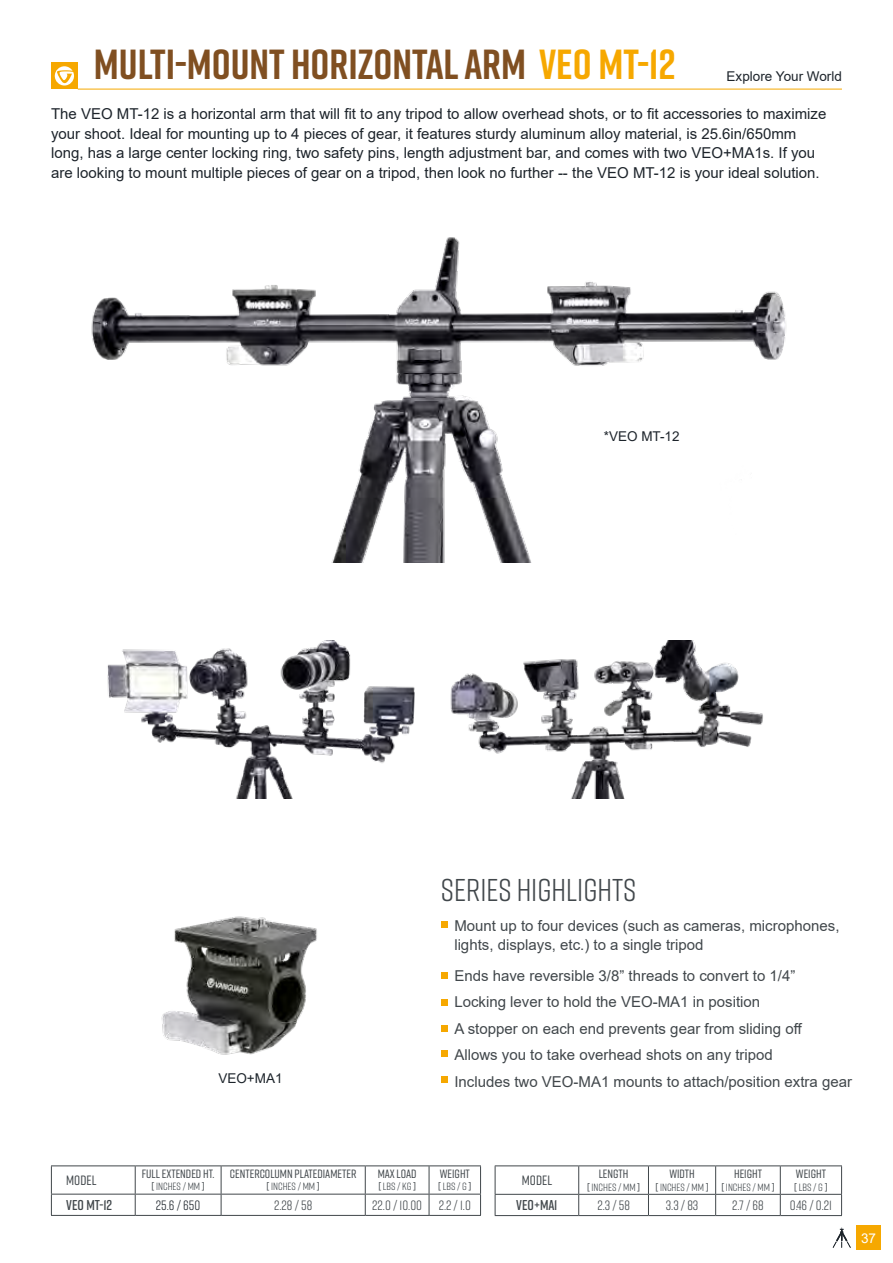
<style>
.page{position:relative;width:893px;height:1263px;background:#fff}
.page>*{position:absolute;margin:0;border:0;box-sizing:border-box;transform-origin:0 0}
.t1{font:700 42px "Rift";color:#804f21}
.t2{font:31.5px "Rift";color:#41474b}
.t3{font:15px/19.5px "Arial";color:#1d242b}
.t4{font:15px/26.4px "Arial";color:#41474b}
.t5{font:600 14.25px "Rift";color:#41474b}
.t6{font:13.5px "Rift";color:#41474b}
.t7{font:13.5px "Arial";color:#1d242b}
.t8{font:500 13.5px "Rift";color:#41474b}
.t9{font:13.5px "Rift";color:#1d242b}
.t10{font:13.5px "Arial";color:#fff}
.t11{font:500 12px "Rift";color:#41474b}
.t12{font:10.5px "Rift";color:#41474b}
.s1{color:#f6a800}
.s2{font-weight:500}
</style>
<div class="page">
<svg style="left:833px;top:1227px;width:18px;height:21px"></svg>
<div style="left:856px;top:1225px;width:25px;height:25px;background:#f6a800"></div>
<div style="left:51px;top:63px;width:27px;height:26px;background:#f6a800"></div>
<hr style="left:78px;top:89px;width:764px;height:1px;background:#f6a800">
<svg style="left:55px;top:66px;width:19px;height:20px"></svg>
<hr style="left:51px;top:1165px;width:84px;height:1px;background:#41474b">
<hr style="left:135px;top:1165px;width:86px;height:1px;background:#41474b">
<hr style="left:221px;top:1165px;width:144px;height:1px;background:#41474b">
<hr style="left:365px;top:1165px;width:64px;height:1px;background:#41474b">
<hr style="left:429px;top:1165px;width:52px;height:1px;background:#41474b">
<hr style="left:51px;top:1194px;width:84px;height:1px;background:#41474b">
<svg style="left:51px;top:1166px;width:1px;height:49px"></svg>
<hr style="left:135px;top:1194px;width:86px;height:1px;background:#41474b">
<svg style="left:135px;top:1166px;width:1px;height:49px"></svg>
<hr style="left:221px;top:1194px;width:144px;height:1px;background:#41474b">
<svg style="left:221px;top:1166px;width:1px;height:49px"></svg>
<hr style="left:365px;top:1194px;width:64px;height:1px;background:#41474b">
<svg style="left:365px;top:1166px;width:1px;height:49px"></svg>
<hr style="left:429px;top:1194px;width:52px;height:1px;background:#41474b">
<svg style="left:429px;top:1166px;width:1px;height:49px"></svg>
<svg style="left:480px;top:1166px;width:1px;height:49px"></svg>
<hr style="left:51px;top:1215px;width:84px;height:1px;background:#41474b">
<hr style="left:135px;top:1215px;width:86px;height:1px;background:#41474b">
<hr style="left:221px;top:1215px;width:144px;height:1px;background:#41474b">
<hr style="left:365px;top:1215px;width:64px;height:1px;background:#41474b">
<hr style="left:429px;top:1215px;width:52px;height:1px;background:#41474b">
<img style="left:91px;top:237px;width:695px;height:326px">
<img style="left:161px;top:916px;width:156px;height:139px">
<img style="left:450px;top:641px;width:313px;height:158px">
<img style="left:107px;top:641px;width:308px;height:158px">
<hr style="left:495px;top:1165px;width:84px;height:1px;background:#41474b">
<hr style="left:579px;top:1165px;width:69px;height:1px;background:#41474b">
<hr style="left:648px;top:1165px;width:68px;height:1px;background:#41474b">
<hr style="left:716px;top:1165px;width:64px;height:1px;background:#41474b">
<hr style="left:780px;top:1165px;width:62px;height:1px;background:#41474b">
<hr style="left:495px;top:1194px;width:84px;height:1px;background:#41474b">
<svg style="left:495px;top:1166px;width:1px;height:49px"></svg>
<hr style="left:579px;top:1194px;width:69px;height:1px;background:#41474b">
<svg style="left:578px;top:1166px;width:1px;height:49px"></svg>
<hr style="left:648px;top:1194px;width:68px;height:1px;background:#41474b">
<svg style="left:648px;top:1166px;width:1px;height:49px"></svg>
<hr style="left:716px;top:1194px;width:64px;height:1px;background:#41474b">
<svg style="left:715px;top:1166px;width:1px;height:49px"></svg>
<hr style="left:780px;top:1194px;width:62px;height:1px;background:#41474b">
<svg style="left:780px;top:1166px;width:1px;height:49px"></svg>
<svg style="left:841px;top:1166px;width:1px;height:49px"></svg>
<hr style="left:495px;top:1215px;width:84px;height:1px;background:#41474b">
<hr style="left:579px;top:1215px;width:69px;height:1px;background:#41474b">
<hr style="left:648px;top:1215px;width:68px;height:1px;background:#41474b">
<hr style="left:716px;top:1215px;width:64px;height:1px;background:#41474b">
<hr style="left:780px;top:1215px;width:62px;height:1px;background:#41474b">
<div style="left:441px;top:921px;width:7px;height:7px;background:#f6a800"></div>
<div style="left:441px;top:972px;width:7px;height:7px;background:#f6a800"></div>
<div style="left:441px;top:999px;width:7px;height:6px;background:#f6a800"></div>
<div style="left:441px;top:1025px;width:7px;height:7px;background:#f6a800"></div>
<div style="left:441px;top:1050px;width:7px;height:6px;background:#f6a800"></div>
<div style="left:441px;top:1076px;width:7px;height:7px;background:#f6a800"></div>
<h1 class="t1" style="left:94px;top:34px;width:583px">MULTI-MOUNT HORIZONTAL ARM <span class="s1">VEO MT-12</span></h1>
<p class="t7" style="left:727px;top:67px;width:117px">Explore Your World</p>
<p class="t3" style="left:51px;top:104px;width:777px">The VEO MT-12 is a horizontal arm that will fit to any tripod to allow overhead shots, or to fit accessories to maximize your shoot. Ideal for mounting up to 4 pieces of gear, it features sturdy aluminum alloy material, is 25.6in/650mm long, has a large center locking ring, two safety pins, length adjustment bar, and comes with two VEO+MA1s. If you are looking to mount multiple pieces of gear on a tripod, then look no further -- the VEO MT-12 is your ideal solution.</p>
<p class="t7" style="left:604px;top:427px;width:77px">*VEO MT-12</p>
<p class="t7" style="left:218px;top:1069px;width:66px">VEO+MA1</p>
<h2 class="t2" style="left:441px;top:868px;width:197px">SERIES HIGHLIGHTS</h2>
<p class="t4" style="left:454px;top:916px;width:387px;line-height:19.5px">Mount up to four devices (such as cameras, microphones, lights, displays, etc.) to a single tripod</p>
<p class="t4" style="left:454px;top:962px;width:399px">Ends have reversible 3/8” threads to convert to 1/4”<br>Locking lever to hold the VEO-MA1 in position<br>A stopper on each end prevents gear from sliding off<br>Allows you to take overhead shots on any tripod<br>Includes two VEO-MA1 mounts to attach/position extra gear</p>
<p class="t8" style="left:66px;top:1170px;width:32px">MODEL</p>
<p class="t11" style="left:142px;top:1165px;width:74px">FULL EXTENDED HT.</p>
<p class="t12" style="left:152px;top:1179px;width:55px"><span class="s2">[</span> INCHES / MM <span class="s2">]</span></p>
<p class="t11" style="left:230px;top:1165px;width:128px">CENTERCOLUMN PLATEDIAMETER</p>
<p class="t12" style="left:267px;top:1179px;width:55px"><span class="s2">[</span> INCHES / MM <span class="s2">]</span></p>
<p class="t11" style="left:378px;top:1165px;width:40px">MAX LOAD</p>
<p class="t12" style="left:378px;top:1179px;width:39px"><span class="s2">[</span> LBS / KG <span class="s2">]</span></p>
<p class="t11" style="left:440px;top:1165px;width:32px">WEIGHT</p>
<p class="t12" style="left:438px;top:1179px;width:35px"><span class="s2">[</span> LBS / G <span class="s2">]</span></p>
<p class="t8" style="left:522px;top:1170px;width:32px">MODEL</p>
<p class="t11" style="left:599px;top:1165px;width:31px">LENGTH</p>
<p class="t12" style="left:587px;top:1179px;width:55px"><span class="s2">[</span> INCHES / MM <span class="s2">]</span></p>
<p class="t11" style="left:669px;top:1165px;width:27px">WIDTH</p>
<p class="t12" style="left:655px;top:1179px;width:55px"><span class="s2">[</span> INCHES / MM <span class="s2">]</span></p>
<p class="t11" style="left:734px;top:1165px;width:29px">HEIGHT</p>
<p class="t12" style="left:721px;top:1179px;width:55px"><span class="s2">[</span> INCHES / MM <span class="s2">]</span></p>
<p class="t11" style="left:796px;top:1165px;width:32px">WEIGHT</p>
<p class="t12" style="left:794px;top:1179px;width:35px"><span class="s2">[</span> LBS / G <span class="s2">]</span></p>
<p class="t5" style="left:66px;top:1194px;width:47px">VEO MT-12</p>
<p class="t9" style="left:156px;top:1195px;width:46px">25.6 / 650</p>
<p class="t6" style="left:274px;top:1195px;width:40px">2.28 / 58</p>
<p class="t6" style="left:372px;top:1195px;width:100px">22.0 / 10.00 2.2 / 1.0</p>
<p class="t5" style="left:516px;top:1195px;width:43px">VEO+MA1</p>
<p class="t6" style="left:597px;top:1195px;width:34px">2.3 / 58</p>
<p class="t6" style="left:666px;top:1195px;width:34px">3.3 / 83</p>
<p class="t6" style="left:732px;top:1195px;width:33px">2.7 / 68</p>
<p class="t6" style="left:790px;top:1195px;width:44px">0.46 / 0.21</p>
<p class="t10" style="left:861px;top:1229px;width:17px">37</p>
</div>
